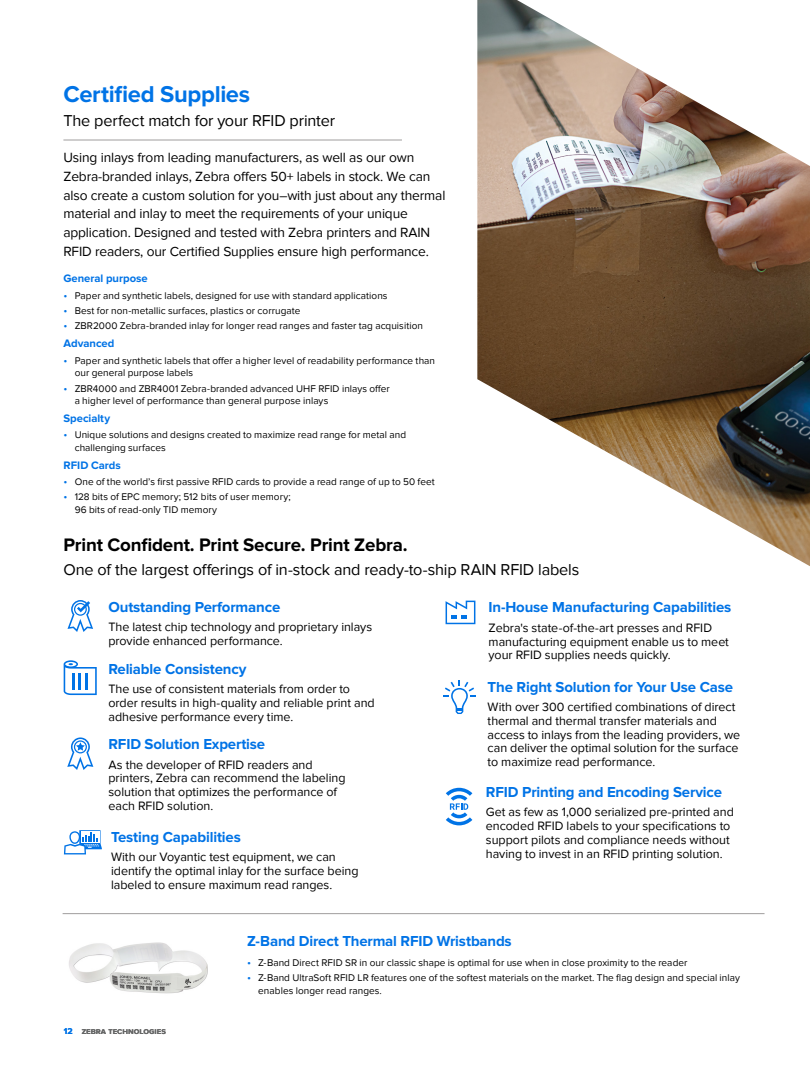
<style>
.page{position:relative;width:810px;height:1080px;background:#fff}
.page>*{position:absolute;margin:0;border:0;box-sizing:border-box;transform-origin:0 0}
.t1{font:700 23.75px "Proxima Nova";letter-spacing:-.015em;color:#0073e6}
.t2{font:700 18.75px "Proxima Nova";letter-spacing:-.01em;color:#000}
.t3{font:16.25px "Proxima Nova";letter-spacing:-.01em;color:#000}
.t4{font:700 15px "Proxima Nova";letter-spacing:-.01em;color:#0073e6}
.t5{font:13.75px/18.8px "Proxima Nova";letter-spacing:-.01em;color:#000}
.t6{font:12.5px/13.8px "Proxima Nova";letter-spacing:-.005em;color:#000}
.t7{font:700 11.25px "Proxima Nova";letter-spacing:.005em;color:#0073e6}
.t8{font:10px/12.5px "Proxima Nova";letter-spacing:.005em;color:#000}
.t9{font:700 8.75px "Proxima Nova";color:#666}
.s1{font-size:11.25px;color:#0073e6}
.s2{color:#0073e6}
</style>
<div class="page">
<svg style="left:67px;top:737px;width:26px;height:33px"></svg>
<svg style="left:64px;top:830px;width:38px;height:24px"></svg>
<svg style="left:446px;top:601px;width:29px;height:23px"></svg>
<svg style="left:443px;top:680px;width:33px;height:34px"></svg>
<svg style="left:67px;top:600px;width:26px;height:32px"></svg>
<svg style="left:446px;top:788px;width:26px;height:37px"></svg>
<svg style="left:64px;top:660px;width:33px;height:35px"></svg>
<hr style="left:72px;top:673px;width:3px;height:16px;background:#0073e6">
<hr style="left:85px;top:673px;width:3px;height:16px;background:#0073e6">
<hr style="left:63px;top:140px;width:339px;height:1px;background:#a09e9e">
<hr style="left:63px;top:913px;width:702px;height:1px;background:#a09e9e">
<img style="left:477px;top:0;width:333px;height:566px">
<img style="left:69px;top:942px;width:139px;height:52px">
<h1 class="t1" style="left:63px;top:80px;width:188px">Certified Supplies</h1>
<h3 class="t3" style="left:63px;top:112px;width:273px">The perfect match for your RFID printer</h3>
<p class="t5" style="left:63px;top:148px;width:384px">Using inlays from leading manufacturers, as well as our own Zebra-branded inlays, Zebra offers 50+ labels in stock. We can also create a custom solution for you–with just about any thermal material and inlay to meet the requirements of your unique application. Designed and tested with Zebra printers and RAIN RFID readers, our Certified Supplies ensure high performance.</p>
<p class="t7" style="left:63px;top:272px;width:86px">General purpose</p>
<p class="t8" style="left:63px;top:289px;width:326px"><span class="s1">•</span> Paper and synthetic labels, designed for use with standard applications</p>
<p class="t8" style="left:63px;top:305px;width:238px"><span class="s1">•</span> Best for non-metallic surfaces, plastics or corrugate</p>
<p class="t8" style="left:63px;top:320px;width:361px"><span class="s1">•</span> ZBR2000 Zebra-branded inlay for longer read ranges and faster tag acquisition</p>
<p class="t7" style="left:63px;top:337px;width:52px">Advanced</p>
<p class="t8" style="left:75px;top:354px;width:362px;text-indent:-11px"><span class="s1">•</span> Paper and synthetic labels that offer a higher level of readability performance than our general purpose labels</p>
<p class="t8" style="left:75px;top:382px;width:317px;text-indent:-11px"><span class="s1">•</span> ZBR4000 and ZBR4001 Zebra-branded advanced UHF RFID inlays offer a higher level of performance than general purpose inlays</p>
<p class="t7" style="left:63px;top:412px;width:48px">Specialty</p>
<p class="t8" style="left:75px;top:429px;width:333px;text-indent:-11px"><span class="s1">•</span> Unique solutions and designs created to maximize read range for metal and challenging surfaces</p>
<p class="t7" style="left:63px;top:459px;width:59px">RFID Cards</p>
<p class="t8" style="left:63px;top:476px;width:373px"><span class="s1">•</span> One of the world’s first passive RFID cards to provide a read range of up to 50 feet</p>
<p class="t8" style="left:75px;top:491px;width:218px;text-indent:-11px"><span class="s1">•</span> 128 bits of EPC memory; 512 bits of user memory;<br>96 bits of read-only TID memory</p>
<h2 class="t2" style="left:63px;top:533px;width:346px">Print Confident. Print Secure. Print Zebra.</h2>
<h3 class="t3" style="left:63px;top:560px;width:517px">One of the largest offerings of in-stock and ready-to-ship RAIN RFID labels</h3>
<p class="t4" style="left:108px;top:598px;width:173px">Outstanding Performance</p>
<p class="t6" style="left:108px;top:620px;width:265px">The latest chip technology and proprietary inlays provide enhanced performance.</p>
<p class="t4" style="left:108px;top:660px;width:140px">Reliable Consistency</p>
<p class="t6" style="left:108px;top:682px;width:268px">The use of consistent materials from order to order results in high-quality and reliable print and adhesive performance every time.</p>
<p class="t4" style="left:108px;top:736px;width:158px">RFID Solution Expertise</p>
<p class="t6" style="left:108px;top:758px;width:239px">As the developer of RFID readers and printers, Zebra can recommend the labeling solution that optimizes the performance of each RFID solution.</p>
<p class="t4" style="left:111px;top:828px;width:131px">Testing Capabilities</p>
<p class="t6" style="left:111px;top:851px;width:249px">With our Voyantic test equipment, we can identify the optimal inlay for the surface being labeled to ensure maximum read ranges.</p>
<p class="t4" style="left:489px;top:599px;width:244px">In-House Manufacturing Capabilities</p>
<p class="t6" style="left:489px;top:621px;width:242px">Zebra's state-of-the-art presses and RFID manufacturing equipment enable us to meet your RFID supplies needs quickly.</p>
<p class="t4" style="left:488px;top:678px;width:247px">The Right Solution for Your Use Case</p>
<p class="t6" style="left:488px;top:700px;width:254px">With over 300 certified combinations of direct thermal and thermal transfer materials and access to inlays from the leading providers, we can deliver the optimal solution for the surface to maximize read performance.</p>
<p class="t4" style="left:486px;top:783px;width:238px">RFID Printing and Encoding Service</p>
<p class="t6" style="left:486px;top:806px;width:249px">Get as few as 1,000 serialized pre-printed and encoded RFID labels to your specifications to support pilots and compliance needs without having to invest in an RFID printing solution.</p>
<p class="t9" style="left:64px;top:1026px;width:104px"><span class="s2">12</span> zebra technologies</p>
<p class="t4" style="left:247px;top:932px;width:266px">Z-Band Direct Thermal RFID Wristbands</p>
<p class="t8" style="left:247px;top:956px;width:442px"><span class="s1">•</span> Z-Band Direct RFID SR in our classic shape is optimal for use when in close proximity to the reader</p>
<p class="t8" style="left:258px;top:972px;width:483px;text-indent:-11px"><span class="s1">•</span> Z-Band UltraSoft RFID LR features one of the softest materials on the market. The flag design and special inlay enables longer read ranges.</p>
</div>
